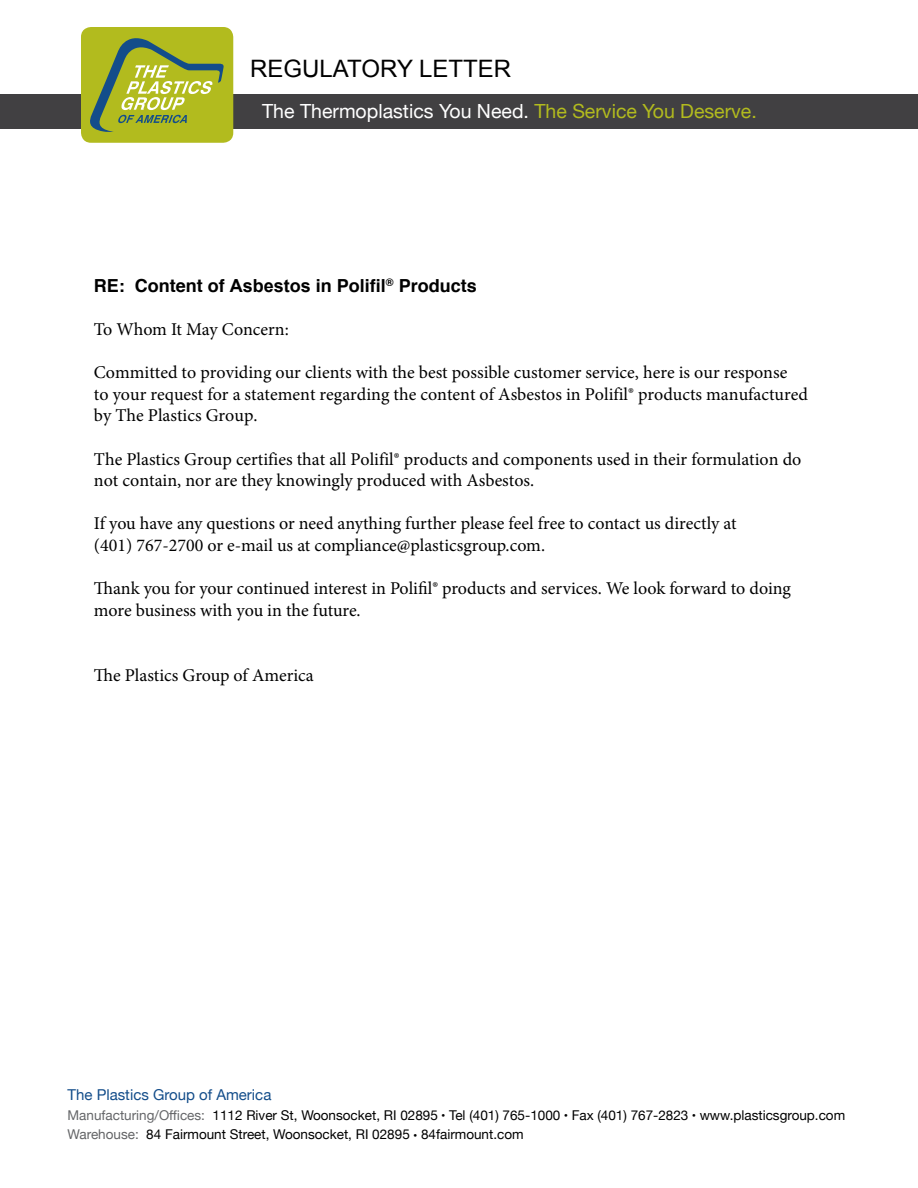
<style>
.page{position:relative;width:918px;height:1188px;background:#fff}
.page>*{position:absolute;margin:0;border:0;box-sizing:border-box;transform-origin:0 0}
.t1{font:24px "Arial";color:#000}
.t2{font:19.5px "Helvetica Neue";color:#fff}
.t3{font:18px/21.6px "Minion Pro";color:#000}
.t4{font:700 18px "Helvetica";color:#000}
.t5{font:15px "Helvetica Neue";color:#134d8a}
.t6{font:13.5px/19.5px "Helvetica Neue";color:#000}
.s1{color:#b2bb1e}
.s2{font-family:"Arial"}
.s3{color:#656669}
.s4{font-size:7.5px}
.s5{color:#636466}
</style>
<div class="page">
<div style="left:0;top:94px;width:918px;height:34px;background:#414042"></div>
<div style="left:81px;top:27px;width:152px;height:116px;background:#b2bb1e;border-radius:10px"></div>
<svg style="left:90px;top:38px;width:134px;height:94px"></svg>
<h1 class="t1" style="left:250px;top:53px;width:262px">REGULATORY LETTER</h1>
<p class="t2" style="left:262px;top:94px;width:496px">The Thermoplastics You Need. <span class="s1">The Service You Deserve.</span></p>
<p class="t4" style="left:94px;top:271px;width:384px">RE: Content of <span class="s2">Asbestos</span> in Polifil<sup>®</sup> Products</p>
<p class="t3" style="left:94px;top:318px;width:196px">To Whom It May Concern:</p>
<p class="t3" style="left:94px;top:362px;width:716px">Committed to providing our clients with the best possible customer service, here is our response<br>to your request for a statement regarding the content of Asbestos in Polifil® products manufactured by The Plastics Group.</p>
<p class="t3" style="left:94px;top:448px;width:709px">The Plastics Group certifies that all Polifil® products and components used in their formulation do not contain, nor are they knowingly produced with Asbestos.</p>
<p class="t3" style="left:94px;top:513px;width:644px">If you have any questions or need anything further please feel free to contact us directly at (401) 767-2700 or e-mail us at compliance@plasticsgroup.com.</p>
<p class="t3" style="left:94px;top:578px;width:698px">Thank you for your continued interest in Polifil® products and services. We look forward to doing more business with you in the future.</p>
<p class="t3" style="left:94px;top:664px;width:221px">The Plastics Group of America</p>
<p class="t5" style="left:68px;top:1082px;width:205px">The Plastics Group of America</p>
<p class="t6" style="left:67px;top:1104px;width:779px"><span class="s3">Manufacturing/Offices:</span> 1112 River St, Woonsocket, RI 02895 <span class="s4">•</span> Tel (401) 765-1000 <span class="s4">•</span> Fax (401) 767-2823 <span class="s4">•</span> www.plasticsgroup.com<br><span class="s5">Warehouse:</span> 84 Fairmount Street, Woonsocket, RI 02895 <span class="s4">•</span> 84fairmount.com</p>
</div>
